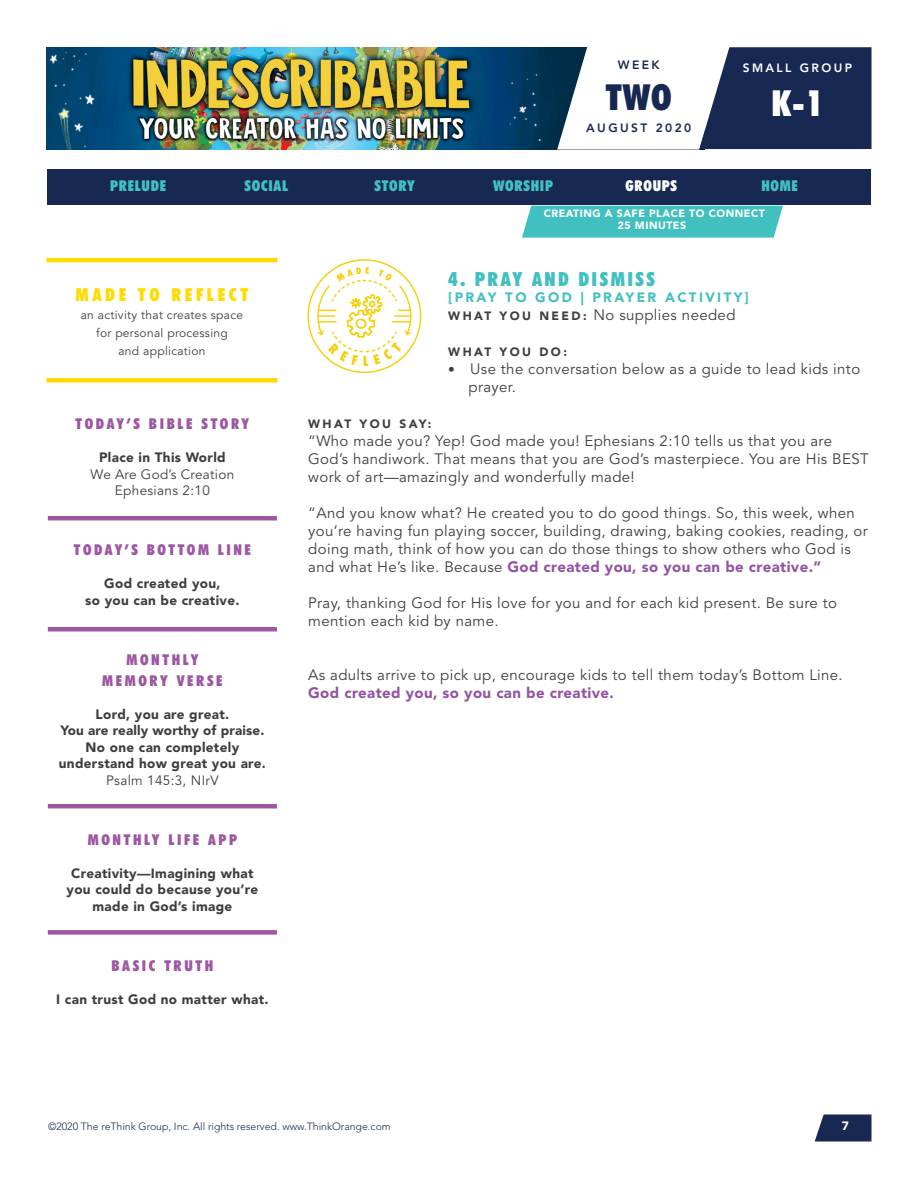
<style>
.page{position:relative;width:918px;height:1188px;background:#fff}
.page>*{position:absolute;margin:0;border:0;box-sizing:border-box;transform-origin:0 0}
.t1{font:900 condensed 36px "Futura BT";color:#172953}
.t2{font:900 condensed 36px "Futura BT";color:#fff}
.Paragraph_Style_1{font:900 condensed 19.5px "Futura BT";letter-spacing:.125em;color:#42c0bf}
.t3{font:900 condensed 18px "Futura BT";letter-spacing:.2em;color:#ffdb01}
.Paragraph_Style_1-2{font:15px/18px "Avenir LT Std";letter-spacing:.025em;color:#3e3e3f}
.t4{font:900 condensed 15px/21px "Futura BT";letter-spacing:.175em;color:#9d57a3;text-align:center}
.t5{font:900 condensed 15px "Futura BT";letter-spacing:.05em;color:#42c0bf}
.t6{font:900 condensed 15px "Futura BT";letter-spacing:.05em;color:#fff}
.t7{font:900 13.5px/16.5px "Avenir LT Std";letter-spacing:.025em;color:#3e3e3f;text-align:center}
.t8{font:13.5px/16.5px "Avenir LT Std";letter-spacing:.025em;color:#3e3e3f;text-align:center}
.Paragraph_Style_1-3{font:900 13.5px "Avenir LT Std";letter-spacing:.175em;color:#42c0bf}
.t9{font:12px/18px "Avenir LT Std";letter-spacing:.025em;color:#3e3e3f;text-align:center}
.Paragraph_Style_1-4{font:900 12px "Avenir LT Std";letter-spacing:.2em;color:#3e3e3f}
.t10{font:800 12px "Avenir LT Std";letter-spacing:.2em;color:#172953}
.t11{font:800 12px "Avenir LT Std";letter-spacing:.2em;color:#fff}
.t12{font:900 12px "Avenir LT Std";color:#fff}
.t13{font:300 10.5px "Avenir LT Std";color:#172953}
.t14{font:900 10.5px/12px "Avenir LT Std";letter-spacing:.05em;color:#fff;text-align:center}
.s1{font-weight:900;font-size:12px}
.s2{font-family:"Avenir";font-size:13.5px}
.s3{font-weight:900;color:#9255a2}
</style>
<div class="page">
<img style="left:46px;top:47px;width:511px;height:102px">
<svg style="left:557px;top:47px;width:315px;height:103px"></svg>
<svg style="left:815px;top:1114px;width:57px;height:28px;background:#314166"></svg>
<hr style="left:48px;top:804px;width:229px;height:4px;background:#9d57a3">
<hr style="left:48px;top:516px;width:229px;height:4px;background:#9d57a3">
<div style="left:48px;top:627px;width:229px;height:5px;background:#9d57a3"></div>
<div style="left:48px;top:930px;width:229px;height:5px;background:#9d57a3"></div>
<svg style="left:307px;top:259px;width:114px;height:114px"></svg>
<div style="left:47px;top:170px;width:824px;height:36px;background:#172953"></div>
<hr style="left:46px;top:378px;width:232px;height:4px;background:#ffdb01">
<hr style="left:46px;top:258px;width:232px;height:4px;background:#ffdb01">
<div style="left:522px;top:206px;width:261px;height:32px;background:#42c0bf"></div>
<p class="t10" style="left:618px;top:58px;width:43px">WEEK</p>
<p class="t11" style="left:743px;top:61px;width:111px">SMALL GROUP</p>
<h1 class="t1" style="left:606px;top:75px;width:67px">TWO</h1>
<h1 class="t2" style="left:772px;top:81px;width:54px">K-1</h1>
<p class="t10" style="left:586px;top:121px;width:107px">AUGUST 2020</p>
<p class="t5" style="left:110px;top:177px;width:57px">PRELUDE</p>
<p class="t5" style="left:245px;top:177px;width:45px">SOCIAL</p>
<p class="t5" style="left:375px;top:177px;width:42px">STORY</p>
<p class="t5" style="left:493px;top:177px;width:62px">WORSHIP</p>
<p class="t6" style="left:626px;top:177px;width:53px">GROUPS</p>
<p class="t5" style="left:761px;top:177px;width:38px">HOME</p>
<p class="t3" style="left:76px;top:284px;width:174px">MADE TO REFLECT</p>
<p class="t9" style="left:81px;top:306px;width:164px">an activity that creates space for personal processing<br>and application</p>
<p class="t4" style="left:76px;top:413px;width:175px">TODAY’S BIBLE STORY</p>
<p class="t7" style="left:99px;top:449px;width:128px">Place in This World</p>
<p class="t8" style="left:91px;top:466px;width:145px">We Are God’s Creation<br>Ephesians 2:10</p>
<p class="t4" style="left:74px;top:539px;width:178px">TODAY’S BOTTOM LINE</p>
<p class="t7" style="left:85px;top:575px;width:156px">God created you,<br>so you can be creative.</p>
<p class="t4" style="left:102px;top:649px;width:122px">MONTHLY<br>MEMORY VERSE</p>
<p class="t7" style="left:59px;top:706px;width:209px">Lord, you are great.<br>You are really worthy of praise.<br>No one can completely understand how great you are.</p>
<p class="t8" style="left:106px;top:772px;width:114px">Psalm 145:3, NIrV</p>
<p class="t4" style="left:88px;top:829px;width:151px">MONTHLY LIFE APP</p>
<p class="t7" style="left:67px;top:865px;width:193px">Creativity—Imagining what you could do because you’re made in God’s image</p>
<p class="t4" style="left:112px;top:955px;width:103px">BASIC TRUTH</p>
<p class="t7" style="left:56px;top:991px;width:214px">I can trust God no matter what.</p>
<p class="t14" style="left:544px;top:207px;width:223px">CREATING A SAFE PLACE TO CONNECT<br>25 MINUTES</p>
<p class="Paragraph_Style_1" style="left:448px;top:267px;width:208px">4. PRAY AND DISMISS</p>
<p class="Paragraph_Style_1-3" style="left:448px;top:289px;width:302px">[PRAY TO GOD | PRAYER ACTIVITY]</p>
<p class="Paragraph_Style_1-2" style="left:448px;top:306px;width:289px"><span class="s1">W H AT Y O U N E E D :</span> No supplies needed</p>
<p class="Paragraph_Style_1-4" style="left:448px;top:345px;width:120px">WHAT YOU DO:</p>
<p class="Paragraph_Style_1-2" style="left:469px;top:360px;width:393px;text-indent:-20px"><span class="s2">•</span> Use the conversation below as a guide to lead kids into prayer.</p>
<p class="Paragraph_Style_1-4" style="left:308px;top:417px;width:125px">WHAT YOU SAY:</p>
<p class="Paragraph_Style_1-2" style="left:308px;top:432px;width:562px">“Who made you? Yep! God made you! Ephesians 2:10 tells us that you are<br>God’s handiwork. That means that you are God’s masterpiece. You are His BEST work of art—amazingly and wonderfully made!</p>
<p class="Paragraph_Style_1-2" style="left:308px;top:504px;width:561px">“And you know what? He created you to do good things. So, this week, when you’re having fun playing soccer, building, drawing, baking cookies, reading, or doing math, think of how you can do those things to show others who God is and what He’s like. Because <span class="s3">God created you, so you can be creative.”</span></p>
<p class="Paragraph_Style_1-2" style="left:308px;top:594px;width:530px">Pray, thanking God for His love for you and for each kid present. Be sure to mention each kid by name.</p>
<p class="Paragraph_Style_1-2" style="left:308px;top:666px;width:536px">As adults arrive to pick up, encourage kids to tell them today’s Bottom Line.<br><span class="s3">God created you, so you can be creative.</span></p>
<p class="t13" style="left:48px;top:1120px;width:344px">©2020 The reThink Group, Inc. All rights reserved. www.ThinkOrange.com</p>
<p class="t12" style="left:842px;top:1118px;width:9px">7</p>
</div>
